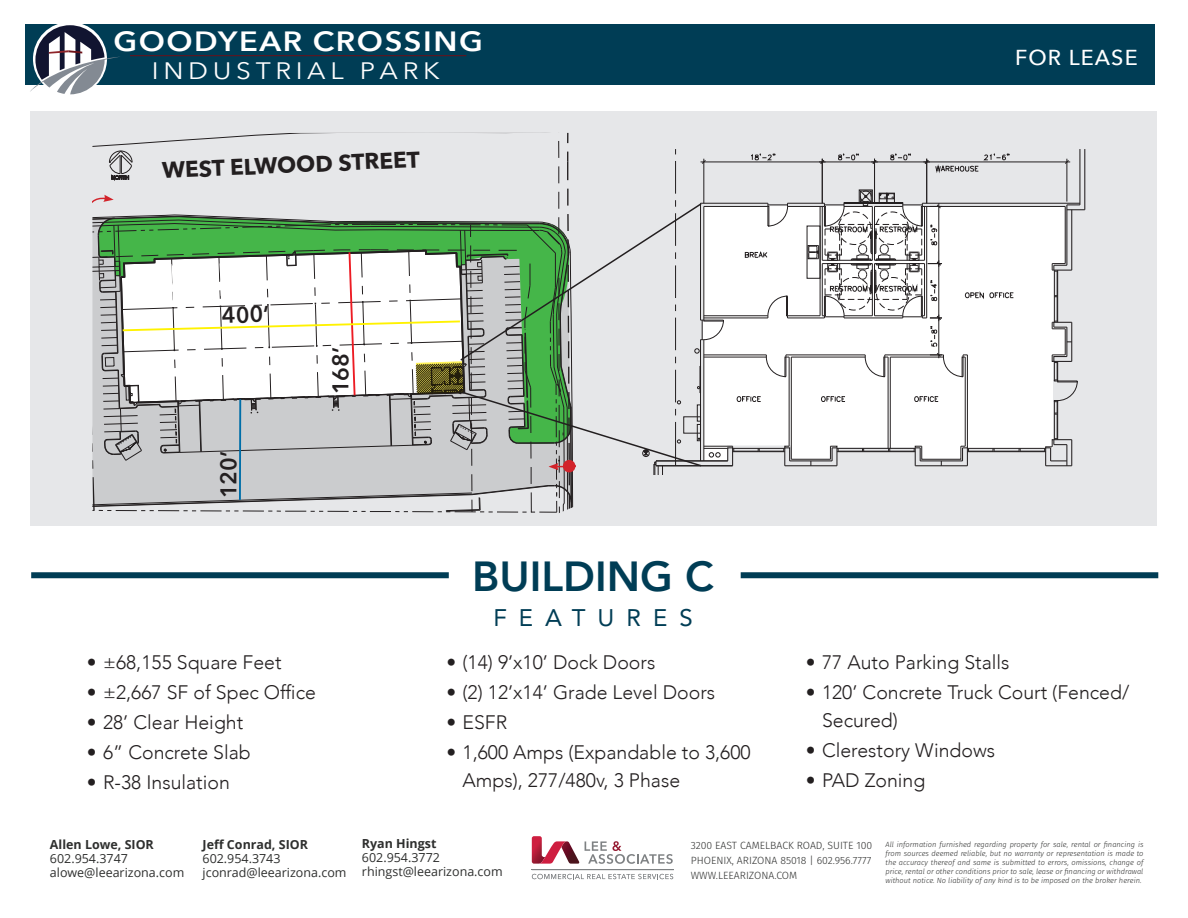
<style>
.page{position:relative;width:1188px;height:918px;background:#fff}
.page>*{position:absolute;margin:0;border:0;box-sizing:border-box;transform-origin:0 0}
.t1{font:800 42px "Avenir";color:#003d55}
.t2{font:600 27.75px "Avenir Next";letter-spacing:.05em;color:#fff;scale:1.11 1}
.t3{font:24px "Avenir";letter-spacing:.5em;color:#003d55}
.t4{font:23.7px "Avenir Next";letter-spacing:.175em;color:#fff;scale:1.11 1}
.t5{font:600 22.65px "Avenir Next LT Pro";color:#231f20}
.t6{font:700 22.5px "Avenir Next LT Pro";color:#231f20}
.t7{font:500 21.6px "Avenir Next";letter-spacing:.05em;color:#fff}
.t8{font:300 19.5px/28.5px "Avenir";color:#231f20}
.t9{font:12.45px/14.1px "Open Sans";color:#2e2f2e}
.t10{font:700 12.45px "Open Sans";color:#2e2f2e}
.t11{font:300 10.5px/15px "Fira Sans";color:#2e2f2e;text-align:justify}
.t12{font:italic 300 7.5px/9px "Fira Sans";color:#2e2f2e;text-align:justify}
.s1{font-weight:700}
</style>
<div class="page">
<svg style="left:532px;top:836px;width:141px;height:28px"></svg>
<hr style="left:532px;top:870px;width:142px;height:1px;background:#7e8183">
<svg style="left:532px;top:874px;width:141px;height:5px"></svg>
<div style="left:25px;top:24px;width:1130px;height:60px;background:#003d55"></div>
<div style="left:30px;top:111px;width:1126px;height:414px;background:#e6e7e9"></div>
<svg style="left:30px;top:25px;width:91px;height:69px"></svg>
<hr style="left:130px;top:55px;width:336px;height:1px;background:#6d1019">
<svg style="left:791px;top:149px;width:295px;height:318px"></svg>
<div style="left:741px;top:572px;width:417px;height:6px;background:#003d55"></div>
<div style="left:31px;top:572px;width:418px;height:6px;background:#003d55"></div>
<svg style="left:92px;top:133px;width:699px;height:393px"></svg>
<p class="t2" style="left:113px;top:18px;width:334px">GOODYEAR CROSSING</p>
<p class="t4" style="left:152px;top:51px;width:261px">INDUSTRIAL PARK</p>
<p class="t6" style="left:161px;top:158px;width:259px;rotate:-3deg">WEST ELWOOD STREET</p>
<p class="t5" style="left:222px;top:301px;width:49px;rotate:-2deg">400’</p>
<p class="t5" style="left:215px;top:498px;width:49px;rotate:-90deg">120’</p>
<p class="t5" style="left:327px;top:394px;width:49px;rotate:-90deg">168’</p>
<p class="t8" style="left:87px;top:648px;width:196px">• ±68,155 Square Feet</p>
<p class="t8" style="left:87px;top:678px;width:231px">• ±2,667 SF of Spec Office</p>
<p class="t8" style="left:87px;top:708px;width:158px">• 28’ Clear Height</p>
<p class="t8" style="left:87px;top:738px;width:166px">• 6” Concrete Slab</p>
<p class="t8" style="left:87px;top:768px;width:145px">• R-38 Insulation</p>
<p class="t1" style="left:472px;top:544px;width:243px">BUILDING C</p>
<p class="t3" style="left:494px;top:598px;width:201px">FEATURES</p>
<p class="t8" style="left:446px;top:648px;width:210px">• (14) 9’x10’ Dock Doors</p>
<p class="t8" style="left:446px;top:678px;width:270px">• (2) 12’x14’ Grade Level Doors</p>
<p class="t8" style="left:446px;top:708px;width:63px">• ESFR</p>
<p class="t8" style="left:463px;top:738px;width:290px;text-indent:-16px">• 1,600 Amps (Expandable to 3,600<br>Amps), 277/480v, 3 Phase</p>
<p class="t7" style="left:1015px;top:39px;width:124px">FOR LEASE</p>
<p class="t8" style="left:806px;top:648px;width:205px">• 77 Auto Parking Stalls</p>
<p class="t8" style="left:822px;top:678px;width:309px;text-indent:-16px">• 120’ Concrete Truck Court (Fenced/<br>Secured)</p>
<p class="t8" style="left:806px;top:736px;width:191px">• Clerestory Windows</p>
<p class="t8" style="left:806px;top:766px;width:121px">• PAD Zoning</p>
<p class="t9" style="left:50px;top:837px;width:136px"><span class="s1">Allen Lowe, SIOR<br></span>602.954.3747 alowe@leearizona.com</p>
<p class="t9" style="left:203px;top:837px;width:145px"><span class="s1">Jeff Conrad, SIOR<br></span>602.954.3743 jconrad@leearizona.com</p>
<p class="t10" style="left:362px;top:835px;width:76px">Ryan Hingst</p>
<p class="t9" style="left:362px;top:850px;width:142px">602.954.3772 rhingst@leearizona.com</p>
<p class="t11" style="left:691px;top:838px;width:183px">3200 EAST CAMELBACK ROAD, SUITE 100<br>PHOENIX, ARIZONA 85018 | 602.956.7777<br>WWW.LEEARIZONA.COM</p>
<p class="t12" style="left:885px;top:840px;width:260px">All information furnished regarding property for sale, rental or financing is from sources deemed reliable, but no warranty or representation is made to the accuracy thereof and same is submitted to errors, omissions, change of price, rental or other conditions prior to sale, lease or financing or withdrawal without notice. No liability of any kind is to be imposed on the broker herein.</p>
</div>
